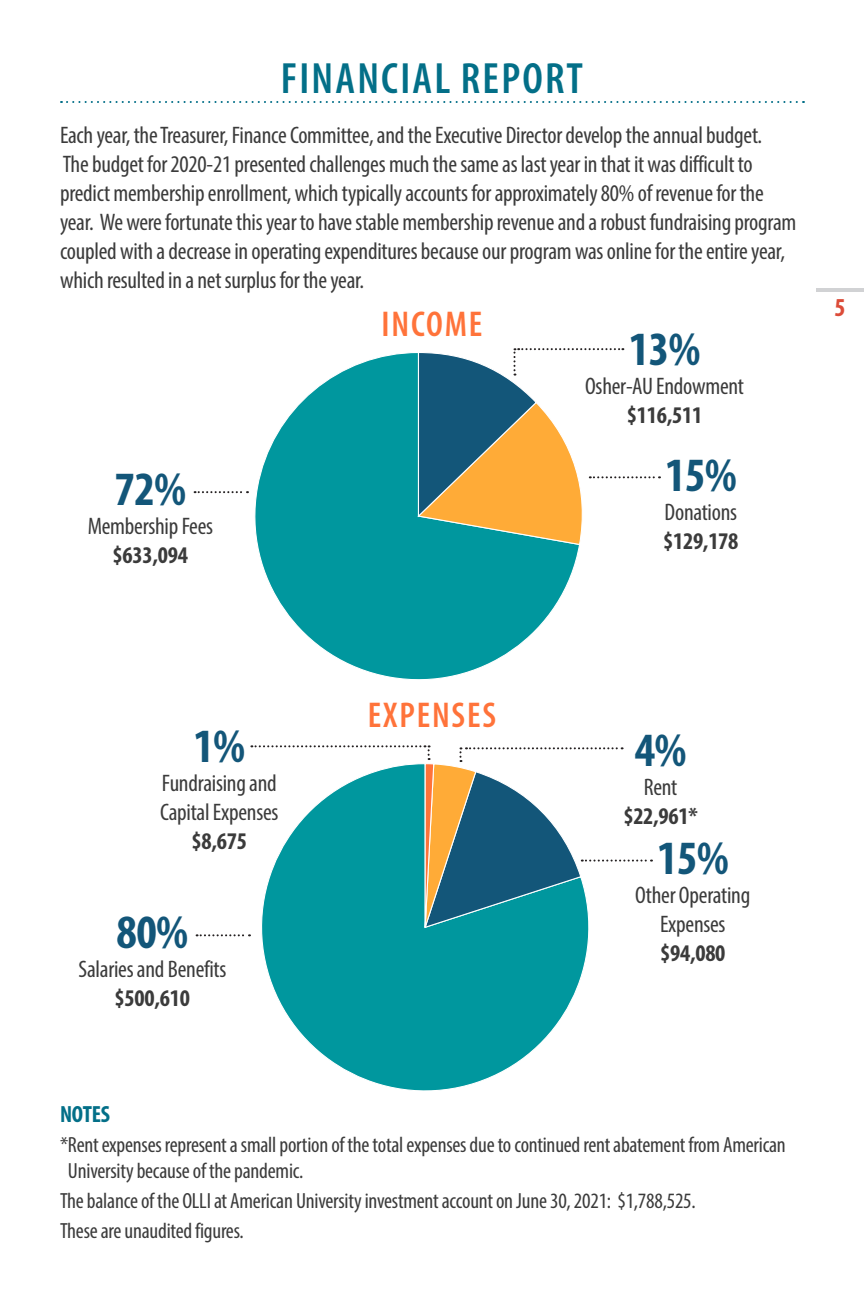
<style>
.page{position:relative;width:864px;height:1296px;background:#fff}
.page>*{position:absolute;margin:0;border:0;box-sizing:border-box;transform-origin:0 0}
.by_the_numbers_numbe{font:700 condensed 48px "Myriad Pro";letter-spacing:-.01em;color:#135679}
.subhead_blue{font:600 condensed 44px "Myriad Pro";letter-spacing:.05em;color:#036f88}
.t1{font:600 condensed 36px "Myriad Pro";letter-spacing:.05em;color:#ff733a}
.t2{font:700 condensed 26px "Myriad Pro";color:#dc4c39}
.text_charcoal_gray{font:condensed 24px/29px "Myriad Pro";letter-spacing:-.01em;color:#3b3b3b;text-align:center}
.text_charcoal_gray-2{font:700 condensed 24px/29px "Myriad Pro";color:#3b3b3b;text-align:center}
.special_events_subhe{font:700 condensed 23.6px "Myriad Pro";letter-spacing:-.01em;color:#036f88}
.text_charcoal_gray-3{font:condensed 22px/26px "Myriad Pro";letter-spacing:-.01em;color:#3b3b3b}
.s1{font-weight:700}
.s2{font-weight:400}
</style>
<div class="page">
<hr style="left:816px;top:288px;width:48px;height:4px;background:#d1d2d4">
<svg style="left:61px;top:101px;width:743px;height:2px"></svg>
<svg style="left:247px;top:352px;width:333px;height:328px"></svg>
<svg style="left:417px;top:348px;width:243px;height:198px"></svg>
<svg style="left:195px;top:491px;width:53px;height:2px"></svg>
<svg style="left:242px;top:936px;width:347px;height:155px"></svg>
<svg style="left:197px;top:745px;width:455px;height:191px"></svg>
<p class="subhead_blue" style="left:281px;top:51px;width:304px">FINANCIAL REPORT</p>
<p class="text_charcoal_gray" style="left:60px;top:120px;width:738px;text-align:left">Each year, the Treasurer, Finance Committee, and the Executive Director develop the annual budget.<br>The budget for 2020-21 presented challenges much the same as last year in that it was difficult to predict membership enrollment, which typically accounts for approximately 80% of revenue for the year. We were fortunate this year to have stable membership revenue and a robust fundraising program coupled with a decrease in operating expenditures because our program was online for the entire year, which resulted in a net surplus for the year.</p>
<p class="by_the_numbers_numbe" style="left:115px;top:459px;width:73px">72%</p>
<p class="text_charcoal_gray" style="left:88px;top:511px;width:127px">Membership Fees <span class="s1">$633,094</span></p>
<p class="t1" style="left:382px;top:302px;width:102px">INCOME</p>
<p class="by_the_numbers_numbe" style="left:629px;top:319px;width:73px">13%</p>
<p class="text_charcoal_gray" style="left:585px;top:371px;width:160px">Osher-AU Endowment <span class="s1">$116,511</span></p>
<p class="by_the_numbers_numbe" style="left:665px;top:445px;width:73px">15%</p>
<p class="text_charcoal_gray" style="left:663px;top:497px;width:77px;text-align:left">Donations <span class="s1">$129,178</span></p>
<p class="t2" style="left:834px;top:291px;width:13px">5</p>
<p class="by_the_numbers_numbe" style="left:194px;top:716px;width:53px">1%</p>
<p class="text_charcoal_gray" style="left:160px;top:768px;width:120px">Fundraising and<br>Capital Expenses <span class="s1">$8,675</span></p>
<p class="by_the_numbers_numbe" style="left:117px;top:902px;width:73px">80%</p>
<p class="text_charcoal_gray" style="left:78px;top:955px;width:149px">Salaries and Benefits <span class="s1">$500,610</span></p>
<p class="t1" style="left:368px;top:693px;width:130px">EXPENSES</p>
<p class="by_the_numbers_numbe" style="left:635px;top:720px;width:53px">4%</p>
<p class="text_charcoal_gray-2" style="left:623px;top:772px;width:76px"><span class="s2">Rent </span>$22,961*</p>
<p class="by_the_numbers_numbe" style="left:657px;top:828px;width:73px">15%</p>
<p class="text_charcoal_gray" style="left:635px;top:881px;width:117px">Other Operating<br>Expenses <span class="s1">$94,080</span></p>
<p class="special_events_subhe" style="left:60px;top:1099px;width:52px">NOTES</p>
<p class="text_charcoal_gray-3" style="left:68px;top:1131px;width:719px;text-indent:-8px">*Rent expenses represent a small portion of the total expenses due to continued rent abatement from American<br>University because of the pandemic.</p>
<p class="text_charcoal_gray-3" style="left:60px;top:1187px;width:637px">The balance of the OLLI at American University investment account on June 30, 2021: $1,788,525.</p>
<p class="text_charcoal_gray-3" style="left:60px;top:1217px;width:185px">These are unaudited figures.</p>
</div>
